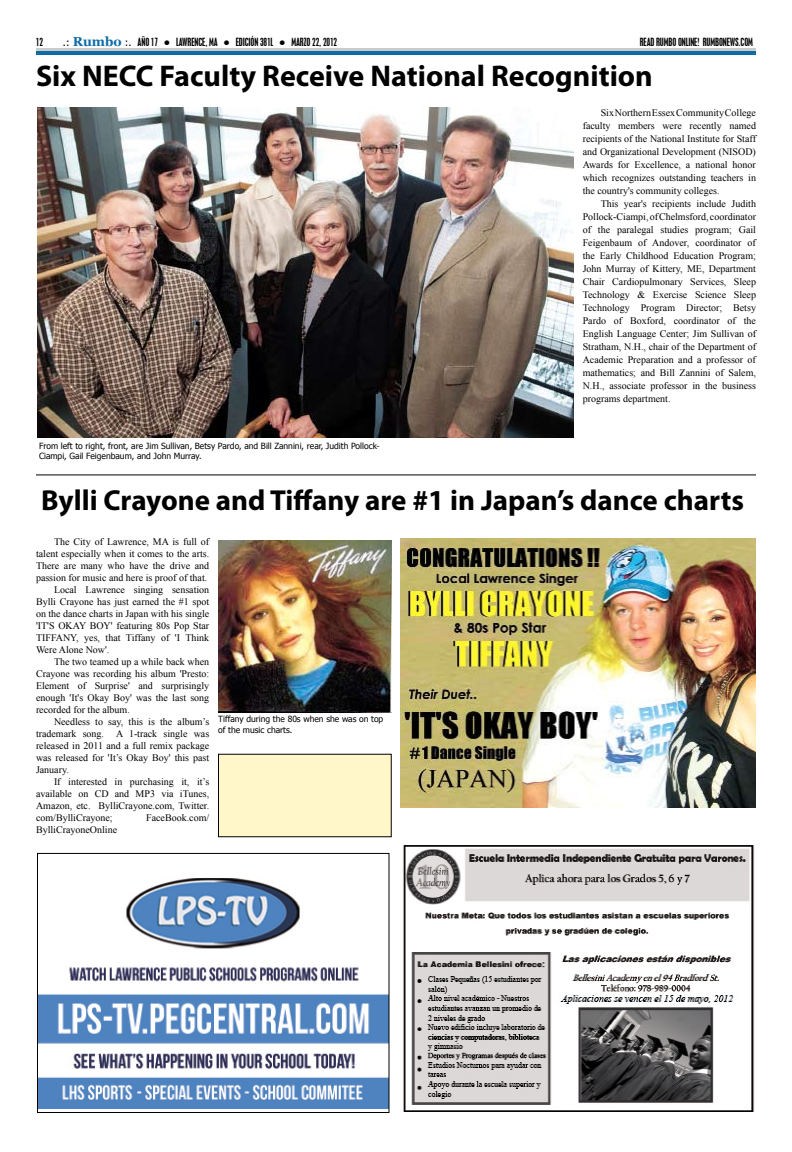
<style>
.page{position:relative;width:792px;height:1152px;background:#fff}
.page>*{position:absolute;margin:0;border:0;box-sizing:border-box;transform-origin:0 0}
.t1{font:700 30px "Myriad Pro";color:#000}
.t2{font:700 29px "Myriad Pro";color:#000}
.t3{font:10px/13px "Times New Roman";color:#000;text-align:justify}
.t4{font:condensed 10px "Placard";color:#000}
.t5{font:8.5px/10.2px "Tahoma";color:#000}
.s1{font-family:"Tahoma";font-stretch:normal}
.s2{font-family:"Georgia";font-weight:700;font-stretch:normal;font-size:13px;color:#0d6ba8}
.s3{font-family:"Tahoma";font-weight:700;font-stretch:normal}
</style>
<div class="page">
<div style="left:36px;top:50px;width:720px;height:5px;background:#0d6ba8"></div>
<hr style="left:36px;top:48px;width:720px;height:2px;background:#cbcbcb">
<img style="left:39px;top:878px;width:349px;height:231px">
<div style="left:37px;top:853px;width:353px;height:260px;border:1px solid #000"></div>
<img style="left:403px;top:845px;width:351px;height:267px">
<img style="left:37px;top:108px;width:537px;height:329px">
<img style="left:400px;top:538px;width:356px;height:270px">
<img style="left:218px;top:541px;width:173px;height:172px">
<hr style="left:36px;top:475px;width:720px;height:1px;background:#030000">
<div style="left:218px;top:754px;width:174px;height:83px;background:#fff7c9"></div>
<p class="t4" style="left:36px;top:36px;width:9px">12</p>
<p class="t4" style="left:63px;top:36px;width:276px"><span class="s1">.:</span> <span class="s2">Rumbo</span> <span class="s1">:.</span> AÑO 17 <span class="s3">•</span> LAWRENCE, MA <span class="s3">•</span> EDICIÓN 381L <span class="s3">•</span> MARZO 22, 2012</p>
<p class="t4" style="left:640px;top:36px;width:110px">READ RUMBO ONLINE! RUMBONEWS.COM</p>
<h1 class="t1" style="left:36px;top:56px;width:618px">Six NECC Faculty Receive National Recognition</h1>
<p class="t3" style="left:583px;top:106px;width:175px;text-indent:18px">Six Northern Essex Community College faculty members were recently named recipients of the National Institute for Staff and Organizational Development (NISOD)<br>Awards for Excellence, a national honor which recognizes outstanding teachers in the country's community colleges.</p>
<p class="t3" style="left:583px;top:197px;width:175px;text-indent:18px">This year's recipients include Judith Pollock-Ciampi, of Chelmsford, coordinator of the paralegal studies program; Gail Feigenbaum of Andover, coordinator of the Early Childhood Education Program; John Murray of Kittery, ME, Department Chair Cardiopulmonary Services, Sleep Technology &amp; Exercise Science Sleep Technology Program Director; Betsy Pardo of Boxford, coordinator of the English Language Center; Jim Sullivan of Stratham, N.H., chair of the Department of Academic Preparation and a professor of mathematics; and Bill Zannini of Salem, N.H., associate professor in the business programs department.</p>
<p class="t5" style="left:39px;top:441px;width:342px">From left to right, front, are Jim Sullivan, Betsy Pardo, and Bill Zannini, rear, Judith Pollock-<br>Ciampi, Gail Feigenbaum, and John Murray.</p>
<h2 class="t2" style="left:41px;top:481px;width:704px">Bylli Crayone and Tiffany are #1 in Japan’s dance charts</h2>
<p class="t3" style="left:54px;top:535px;width:157px">The City of Lawrence, MA is full of</p>
<p class="t3" style="left:36px;top:547px;width:175px">talent especially when it comes to the arts.</p>
<p class="t3" style="left:36px;top:559px;width:175px">There are many who have the drive and</p>
<p class="t3" style="left:36px;top:571px;width:173px">passion for music and here is proof of that.</p>
<p class="t3" style="left:54px;top:583px;width:157px">Local Lawrence singing sensation</p>
<p class="t3" style="left:36px;top:595px;width:175px">Bylli Crayone has just earned the #1 spot</p>
<p class="t3" style="left:36px;top:607px;width:175px">on the dance charts in Japan with his single</p>
<p class="t3" style="left:36px;top:619px;width:175px">'IT'S OKAY BOY' featuring 80s Pop Star</p>
<p class="t3" style="left:36px;top:631px;width:175px">TIFFANY, yes, that Tiffany of 'I Think</p>
<p class="t3" style="left:36px;top:643px;width:75px">Were Alone Now'.</p>
<p class="t3" style="left:54px;top:655px;width:157px">The two teamed up a while back when</p>
<p class="t3" style="left:36px;top:667px;width:175px">Crayone was recording his album 'Presto:</p>
<p class="t3" style="left:36px;top:679px;width:175px">Element of Surprise' and surprisingly</p>
<p class="t3" style="left:36px;top:691px;width:175px">enough 'It's Okay Boy' was the last song</p>
<p class="t3" style="left:36px;top:703px;width:95px">recorded for the album.</p>
<p class="t3" style="left:54px;top:715px;width:157px">Needless to say, this is the album’s</p>
<p class="t3" style="left:36px;top:727px;width:175px">trademark song. A 1-track single was</p>
<p class="t3" style="left:36px;top:739px;width:175px">released in 2011 and a full remix package</p>
<p class="t3" style="left:36px;top:751px;width:175px">was released for 'It’s Okay Boy' this past</p>
<p class="t3" style="left:36px;top:763px;width:34px">January.</p>
<p class="t3" style="left:54px;top:775px;width:157px">If interested in purchasing it, it’s</p>
<p class="t3" style="left:36px;top:787px;width:175px">available on CD and MP3 via iTunes,</p>
<p class="t3" style="left:36px;top:799px;width:175px">Amazon, etc. BylliCrayone.com, Twitter.</p>
<p class="t3" style="left:36px;top:811px;width:78px">com/BylliCrayone;</p>
<p class="t3" style="left:146px;top:811px;width:65px">FaceBook.com/</p>
<p class="t3" style="left:36px;top:823px;width:83px">BylliCrayoneOnline</p>
<p class="t5" style="left:218px;top:714px;width:167px">Tiffany during the 80s when she was on top of the music charts.</p>
</div>
